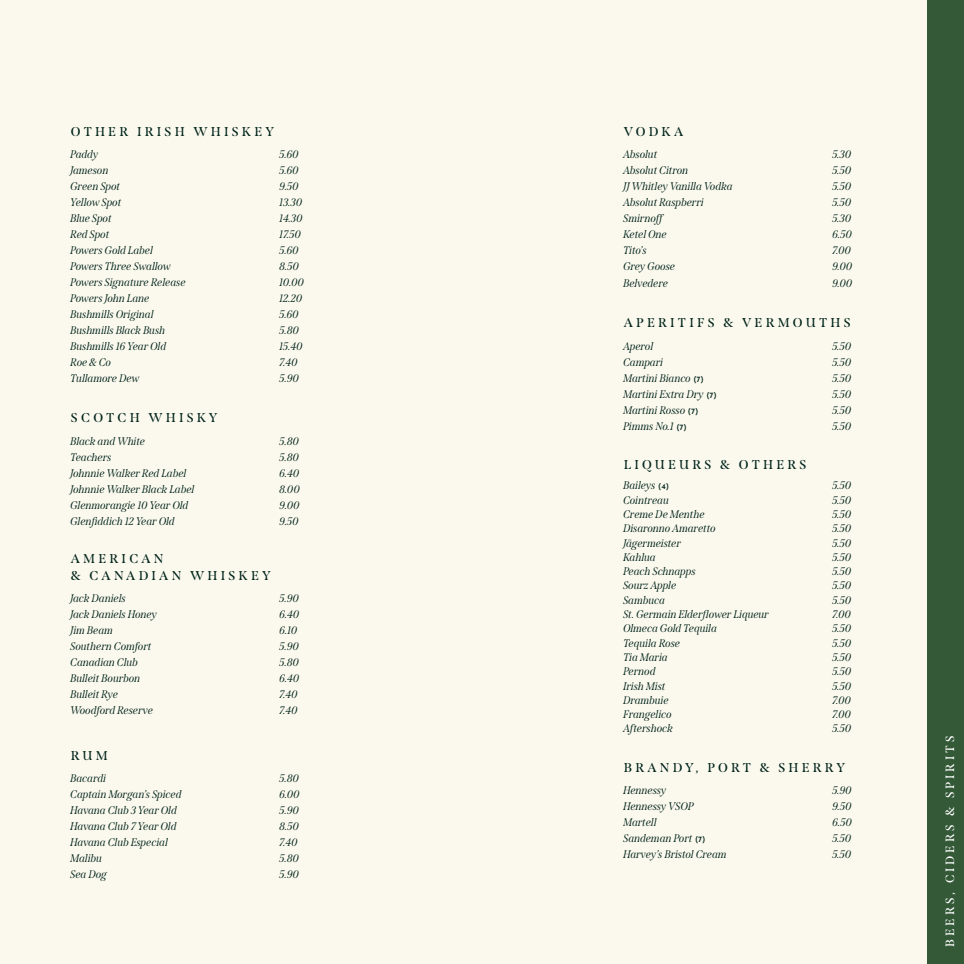
<style>
.page{position:relative;width:964px;height:964px;background:#fbf8ee}
.page>*{position:absolute;margin:0;border:0;box-sizing:border-box;transform-origin:0 0}
.t1{font:600 12.8px/17px "Span";letter-spacing:.25em;color:#002419}
.t2{font:600 12px "Span";letter-spacing:.25em;color:#fff}
.t3{font:italic 11px "Span";color:#002419}
.s1{font-family:"Josefin Sans";font-weight:600;font-style:normal;font-size:8px}
</style>
<div class="page">
<div style="left:927px;top:0;width:37px;height:964px;background:#335937"></div>
<p class="t1" style="left:71px;top:123px;width:204px">OTHER IRISH WHISKEY</p>
<p class="t3" style="left:71px;top:148px;width:30px">Paddy</p>
<p class="t3" style="left:280px;top:148px;width:21px">5.60</p>
<p class="t3" style="left:71px;top:164px;width:40px">Jameson</p>
<p class="t3" style="left:280px;top:164px;width:21px">5.60</p>
<p class="t3" style="left:71px;top:180px;width:51px">Green Spot</p>
<p class="t3" style="left:280px;top:180px;width:21px">9.50</p>
<p class="t3" style="left:71px;top:196px;width:52px">Yellow Spot</p>
<p class="t3" style="left:280px;top:196px;width:24px">13.30</p>
<p class="t3" style="left:71px;top:212px;width:43px">Blue Spot</p>
<p class="t3" style="left:280px;top:212px;width:25px">14.30</p>
<p class="t3" style="left:71px;top:228px;width:40px">Red Spot</p>
<p class="t3" style="left:280px;top:228px;width:23px">17.50</p>
<p class="t3" style="left:71px;top:244px;width:84px">Powers Gold Label</p>
<p class="t3" style="left:280px;top:244px;width:21px">5.60</p>
<p class="t3" style="left:71px;top:260px;width:102px">Powers Three Swallow</p>
<p class="t3" style="left:280px;top:260px;width:21px">8.50</p>
<p class="t3" style="left:71px;top:276px;width:117px">Powers Signature Release</p>
<p class="t3" style="left:280px;top:276px;width:26px">10.00</p>
<p class="t3" style="left:71px;top:292px;width:81px">Powers John Lane</p>
<p class="t3" style="left:280px;top:292px;width:24px">12.20</p>
<p class="t3" style="left:71px;top:308px;width:85px">Bushmills Original</p>
<p class="t3" style="left:280px;top:308px;width:21px">5.60</p>
<p class="t3" style="left:71px;top:324px;width:96px">Bushmills Black Bush</p>
<p class="t3" style="left:280px;top:324px;width:21px">5.80</p>
<p class="t3" style="left:71px;top:340px;width:97px">Bushmills 16 Year Old</p>
<p class="t3" style="left:280px;top:340px;width:25px">15.40</p>
<p class="t3" style="left:71px;top:356px;width:42px">Roe &amp; Co</p>
<p class="t3" style="left:280px;top:356px;width:20px">7.40</p>
<p class="t3" style="left:71px;top:372px;width:71px">Tullamore Dew</p>
<p class="t3" style="left:280px;top:372px;width:21px">5.90</p>
<p class="t1" style="left:71px;top:409px;width:148px">SCOTCH WHISKY</p>
<p class="t3" style="left:71px;top:434px;width:76px">Black and White</p>
<p class="t3" style="left:280px;top:434px;width:21px">5.80</p>
<p class="t3" style="left:71px;top:450px;width:43px">Teachers</p>
<p class="t3" style="left:280px;top:450px;width:21px">5.80</p>
<p class="t3" style="left:71px;top:466px;width:118px">Johnnie Walker Red Label</p>
<p class="t3" style="left:280px;top:466px;width:21px">6.40</p>
<p class="t3" style="left:71px;top:482px;width:126px">Johnnie Walker Black Label</p>
<p class="t3" style="left:280px;top:482px;width:22px">8.00</p>
<p class="t3" style="left:71px;top:498px;width:120px">Glenmorangie 10 Year Old</p>
<p class="t3" style="left:280px;top:498px;width:22px">9.00</p>
<p class="t3" style="left:71px;top:514px;width:106px">Glenfiddich 12 Year Old</p>
<p class="t3" style="left:280px;top:514px;width:21px">9.50</p>
<p class="t1" style="left:71px;top:550px;width:201px">AMERICAN<br>&amp; CANADIAN WHISKEY</p>
<p class="t3" style="left:71px;top:592px;width:57px">Jack Daniels</p>
<p class="t3" style="left:280px;top:592px;width:21px">5.90</p>
<p class="t3" style="left:71px;top:608px;width:88px">Jack Daniels Honey</p>
<p class="t3" style="left:280px;top:608px;width:21px">6.40</p>
<p class="t3" style="left:71px;top:624px;width:44px">Jim Beam</p>
<p class="t3" style="left:280px;top:624px;width:19px">6.10</p>
<p class="t3" style="left:71px;top:640px;width:83px">Southern Comfort</p>
<p class="t3" style="left:280px;top:640px;width:21px">5.90</p>
<p class="t3" style="left:71px;top:656px;width:69px">Canadian Club</p>
<p class="t3" style="left:280px;top:656px;width:21px">5.80</p>
<p class="t3" style="left:71px;top:672px;width:72px">Bulleit Bourbon</p>
<p class="t3" style="left:280px;top:672px;width:21px">6.40</p>
<p class="t3" style="left:71px;top:688px;width:49px">Bulleit Rye</p>
<p class="t3" style="left:280px;top:688px;width:20px">7.40</p>
<p class="t3" style="left:71px;top:704px;width:84px">Woodford Reserve</p>
<p class="t3" style="left:280px;top:704px;width:20px">7.40</p>
<p class="t1" style="left:71px;top:747px;width:38px">RUM</p>
<p class="t3" style="left:71px;top:772px;width:37px">Bacardi</p>
<p class="t3" style="left:280px;top:772px;width:21px">5.80</p>
<p class="t3" style="left:71px;top:788px;width:113px">Captain Morgan’s Spiced</p>
<p class="t3" style="left:280px;top:788px;width:22px">6.00</p>
<p class="t3" style="left:71px;top:804px;width:108px">Havana Club 3 Year Old</p>
<p class="t3" style="left:280px;top:804px;width:21px">5.90</p>
<p class="t3" style="left:71px;top:820px;width:108px">Havana Club 7 Year Old</p>
<p class="t3" style="left:280px;top:820px;width:21px">8.50</p>
<p class="t3" style="left:71px;top:836px;width:99px">Havana Club Especial</p>
<p class="t3" style="left:280px;top:836px;width:20px">7.40</p>
<p class="t3" style="left:71px;top:852px;width:33px">Malibu</p>
<p class="t3" style="left:280px;top:852px;width:21px">5.80</p>
<p class="t3" style="left:71px;top:868px;width:38px">Sea Dog</p>
<p class="t3" style="left:280px;top:868px;width:21px">5.90</p>
<p class="t1" style="left:624px;top:123px;width:61px">VODKA</p>
<p class="t3" style="left:624px;top:148px;width:36px">Absolut</p>
<p class="t3" style="left:833px;top:148px;width:20px">5.30</p>
<p class="t3" style="left:624px;top:164px;width:67px">Absolut Citron</p>
<p class="t3" style="left:833px;top:164px;width:20px">5.50</p>
<p class="t3" style="left:624px;top:180px;width:111px">JJ Whitley Vanilla Vodka</p>
<p class="t3" style="left:833px;top:180px;width:20px">5.50</p>
<p class="t3" style="left:624px;top:196px;width:82px">Absolut Raspberri</p>
<p class="t3" style="left:833px;top:196px;width:20px">5.50</p>
<p class="t3" style="left:624px;top:212px;width:41px">Smirnoff</p>
<p class="t3" style="left:833px;top:212px;width:20px">5.30</p>
<p class="t3" style="left:624px;top:228px;width:45px">Ketel One</p>
<p class="t3" style="left:833px;top:228px;width:21px">6.50</p>
<p class="t3" style="left:624px;top:244px;width:25px">Tito’s</p>
<p class="t3" style="left:833px;top:244px;width:20px">7.00</p>
<p class="t3" style="left:624px;top:260px;width:53px">Grey Goose</p>
<p class="t3" style="left:833px;top:260px;width:22px">9.00</p>
<p class="t3" style="left:624px;top:277px;width:46px">Belvedere</p>
<p class="t3" style="left:833px;top:277px;width:22px">9.00</p>
<p class="t1" style="left:624px;top:314px;width:228px">APERITIFS &amp; VERMOUTHS</p>
<p class="t3" style="left:624px;top:339px;width:32px">Aperol</p>
<p class="t3" style="left:833px;top:339px;width:20px">5.50</p>
<p class="t3" style="left:624px;top:355px;width:41px">Campari</p>
<p class="t3" style="left:833px;top:355px;width:20px">5.50</p>
<p class="t3" style="left:624px;top:371px;width:82px">Martini Bianco <span class="s1">(7)</span></p>
<p class="t3" style="left:833px;top:371px;width:20px">5.50</p>
<p class="t3" style="left:624px;top:387px;width:95px">Martini Extra Dry <span class="s1">(7)</span></p>
<p class="t3" style="left:833px;top:387px;width:20px">5.50</p>
<p class="t3" style="left:624px;top:403px;width:76px">Martini Rosso <span class="s1">(7)</span></p>
<p class="t3" style="left:833px;top:403px;width:20px">5.50</p>
<p class="t3" style="left:624px;top:419px;width:65px">Pimms No.1 <span class="s1">(7)</span></p>
<p class="t3" style="left:833px;top:419px;width:20px">5.50</p>
<p class="t1" style="left:624px;top:456px;width:184px">LIQUEURS &amp; OTHERS</p>
<p class="t3" style="left:624px;top:479px;width:47px">Baileys <span class="s1">(4)</span></p>
<p class="t3" style="left:833px;top:479px;width:20px">5.50</p>
<p class="t3" style="left:624px;top:493px;width:47px">Cointreau</p>
<p class="t3" style="left:833px;top:493px;width:20px">5.50</p>
<p class="t3" style="left:624px;top:508px;width:83px">Creme De Menthe</p>
<p class="t3" style="left:833px;top:508px;width:20px">5.50</p>
<p class="t3" style="left:624px;top:522px;width:94px">Disaronno Amaretto</p>
<p class="t3" style="left:833px;top:522px;width:20px">5.50</p>
<p class="t3" style="left:624px;top:536px;width:59px">Jägermeister</p>
<p class="t3" style="left:833px;top:536px;width:20px">5.50</p>
<p class="t3" style="left:624px;top:550px;width:34px">Kahlua</p>
<p class="t3" style="left:833px;top:550px;width:20px">5.50</p>
<p class="t3" style="left:624px;top:565px;width:74px">Peach Schnapps</p>
<p class="t3" style="left:833px;top:565px;width:20px">5.50</p>
<p class="t3" style="left:624px;top:579px;width:55px">Sourz Apple</p>
<p class="t3" style="left:833px;top:579px;width:20px">5.50</p>
<p class="t3" style="left:624px;top:593px;width:43px">Sambuca</p>
<p class="t3" style="left:833px;top:593px;width:20px">5.50</p>
<p class="t3" style="left:624px;top:608px;width:147px">St. Germain Elderflower Liqueur</p>
<p class="t3" style="left:833px;top:608px;width:20px">7.00</p>
<p class="t3" style="left:624px;top:622px;width:95px">Olmeca Gold Tequila</p>
<p class="t3" style="left:833px;top:622px;width:20px">5.50</p>
<p class="t3" style="left:624px;top:636px;width:58px">Tequila Rose</p>
<p class="t3" style="left:833px;top:636px;width:20px">5.50</p>
<p class="t3" style="left:624px;top:651px;width:46px">Tia Maria</p>
<p class="t3" style="left:833px;top:651px;width:20px">5.50</p>
<p class="t3" style="left:624px;top:665px;width:34px">Pernod</p>
<p class="t3" style="left:833px;top:665px;width:20px">5.50</p>
<p class="t3" style="left:624px;top:679px;width:44px">Irish Mist</p>
<p class="t3" style="left:833px;top:679px;width:20px">5.50</p>
<p class="t3" style="left:624px;top:693px;width:47px">Drambuie</p>
<p class="t3" style="left:833px;top:693px;width:20px">7.00</p>
<p class="t3" style="left:624px;top:708px;width:50px">Frangelico</p>
<p class="t3" style="left:833px;top:708px;width:20px">7.00</p>
<p class="t3" style="left:624px;top:722px;width:51px">Aftershock</p>
<p class="t3" style="left:833px;top:722px;width:20px">5.50</p>
<p class="t1" style="left:624px;top:759px;width:223px">BRANDY, PORT &amp; SHERRY</p>
<p class="t3" style="left:624px;top:783px;width:45px">Hennessy</p>
<p class="t3" style="left:833px;top:783px;width:21px">5.90</p>
<p class="t3" style="left:624px;top:799px;width:72px">Hennessy VSOP</p>
<p class="t3" style="left:833px;top:799px;width:21px">9.50</p>
<p class="t3" style="left:624px;top:815px;width:35px">Martell</p>
<p class="t3" style="left:833px;top:815px;width:21px">6.50</p>
<p class="t3" style="left:624px;top:831px;width:83px">Sandeman Port <span class="s1">(7)</span></p>
<p class="t3" style="left:833px;top:831px;width:20px">5.50</p>
<p class="t3" style="left:624px;top:847px;width:105px">Harvey’s Bristol Cream</p>
<p class="t3" style="left:833px;top:847px;width:20px">5.50</p>
<p class="t2" style="left:943px;top:947px;width:213px;rotate:-90deg">BEERS, CIDERS &amp; SPIRITS</p>
</div>
